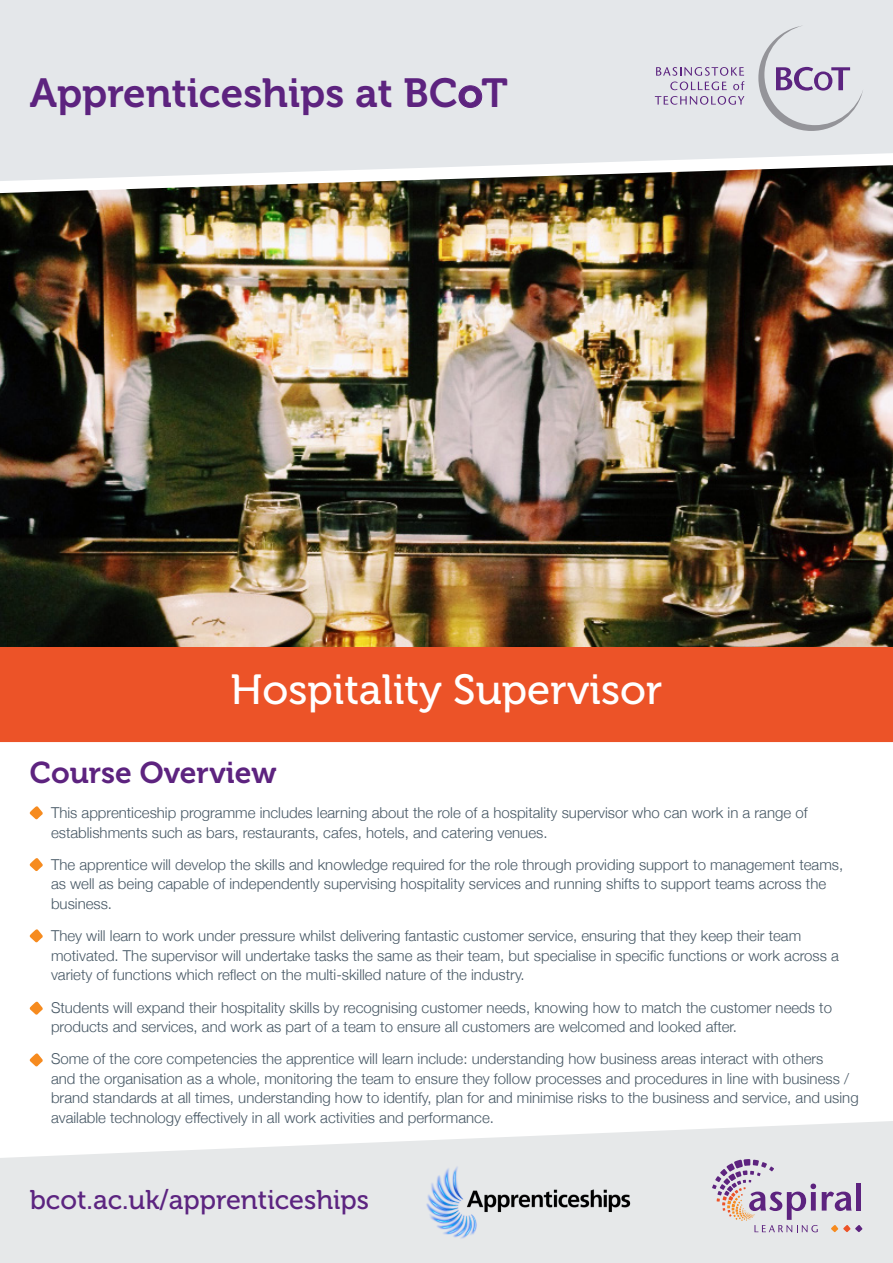
<style>
.page{position:relative;width:893px;height:1263px;background:#fff}
.page>*{position:absolute;margin:0;border:0;box-sizing:border-box;transform-origin:0 0}
.t1{font:42px "Museo 500";color:#fff}
.t2{font:40.5px "Museo 700";color:#5d237f}
.t3{font:30px "Museo 700";color:#5d237f}
.t4{font:27px "Museo 500";color:#5c2480}
.t5{font:300 15px/19.5px "Helvetica Neue";color:#475865}
</style>
<div class="page">
<div style="left:0;top:646px;width:893px;height:96px;background:#ec5328"></div>
<img style="left:0;top:200px;width:893px;height:446px">
<svg style="left:0;top:1121px;width:893px;height:142px"></svg>
<svg style="left:712px;top:1159px;width:150px;height:73px;background:#cfc4d2"></svg>
<svg style="left:0;top:0;width:893px;height:200px;background:#d3d4d4"></svg>
<svg style="left:458px;top:85px;width:24px;height:23px"></svg>
<svg style="left:656px;top:67px;width:88px;height:23px;background:#cac3d6"></svg>
<svg style="left:655px;top:96px;width:89px;height:9px"></svg>
<svg style="left:758px;top:26px;width:105px;height:105px;background:#d3d2db"></svg>
<div style="left:0;top:658px;width:893px;height:66px;background:#ec5328"></div>
<svg style="left:30px;top:806px;width:13px;height:13px"></svg>
<svg style="left:30px;top:858px;width:13px;height:13px"></svg>
<svg style="left:30px;top:929px;width:13px;height:13px"></svg>
<svg style="left:30px;top:1001px;width:13px;height:14px"></svg>
<svg style="left:30px;top:1053px;width:13px;height:13px"></svg>
<img style="left:423px;top:1164px;width:209px;height:77px">
<p class="t2" style="left:30px;top:70px;width:480px">Apprenticeships at BCoT</p>
<p class="t1" style="left:231px;top:666px;width:433px">Hospitality Supervisor</p>
<p class="t3" style="left:30px;top:756px;width:248px">Course Overview</p>
<p class="t5" style="left:51px;top:802px;width:758px">This apprenticeship programme includes learning about the role of a hospitality supervisor who can work in a range of establishments such as bars, restaurants, cafes, hotels, and catering venues.</p>
<p class="t5" style="left:51px;top:854px;width:794px">The apprentice will develop the skills and knowledge required for the role through providing support to management teams, as well as being capable of independently supervising hospitality services and running shifts to support teams across the business.</p>
<p class="t5" style="left:51px;top:925px;width:789px">They will learn to work under pressure whilst delivering fantastic customer service, ensuring that they keep their team motivated. The supervisor will undertake tasks the same as their team, but specialise in specific functions or work across a variety of functions which reflect on the multi-skilled nature of the industry.</p>
<p class="t5" style="left:51px;top:996px;width:782px">Students will expand their hospitality skills by recognising customer needs, knowing how to match the customer needs to products and services, and work as part of a team to ensure all customers are welcomed and looked after.</p>
<p class="t5" style="left:51px;top:1048px;width:809px">Some of the core competencies the apprentice will learn include: understanding how business areas interact with others<br>and the organisation as a whole, monitoring the team to ensure they follow processes and procedures in line with business / brand standards at all times, understanding how to identify, plan for and minimise risks to the business and service, and using available technology effectively in all work activities and performance.</p>
<p class="t4" style="left:30px;top:1185px;width:341px">bcot.ac.uk/apprenticeships</p>
</div>
